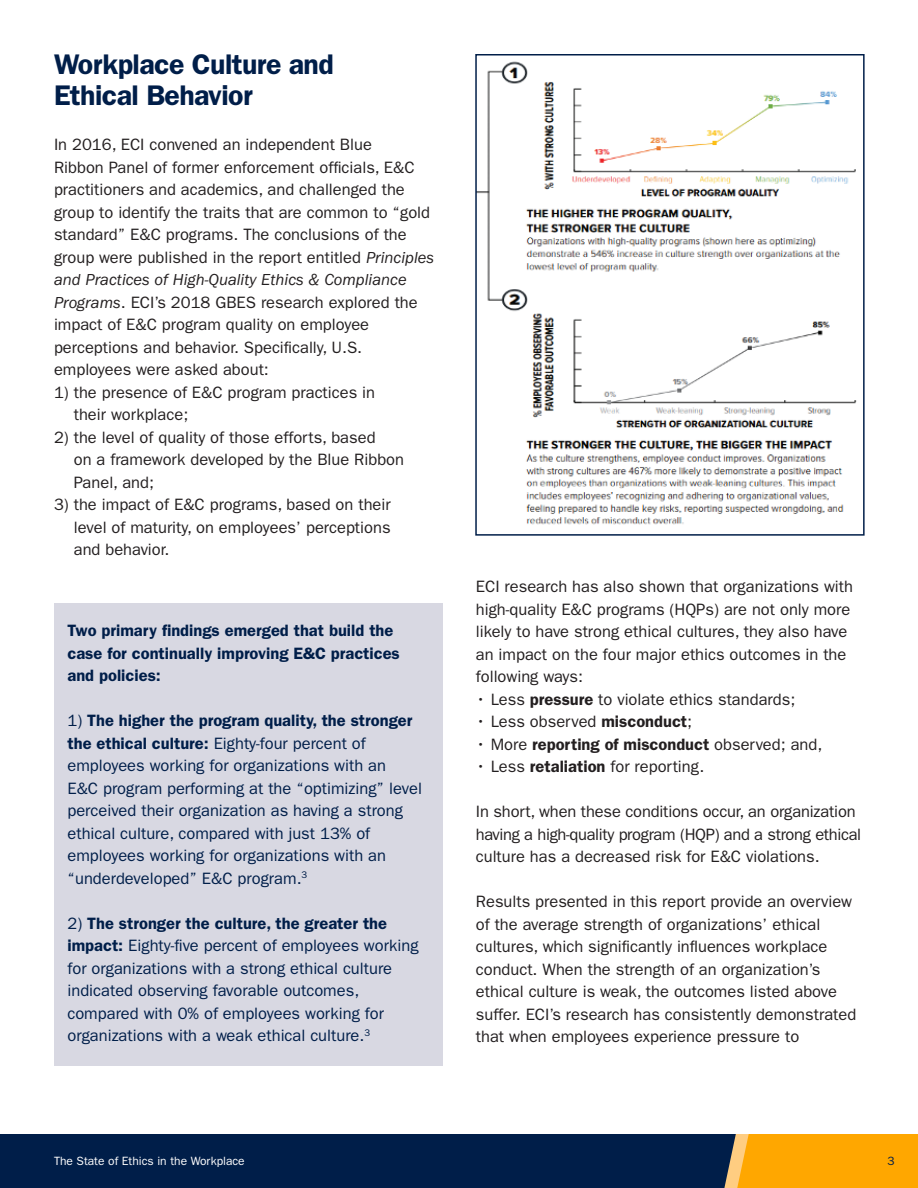
<style>
.page{position:relative;width:918px;height:1188px;background:#fff}
.page>*{position:absolute;margin:0;border:0;box-sizing:border-box;transform-origin:0 0}
.t1{font:600 28.5px/31.5px "ITC Franklin Gothic Std";letter-spacing:-.02em;color:#001e49}
.body_copy{font:16.5px/22.5px "ITC Franklin Gothic Std";color:#231f20}
.body_copy-2{font:16.5px/22.5px "ITC Franklin Gothic Std";color:#001e49}
.body_copy-3{font:600 16.5px/22.5px "ITC Franklin Gothic Std";color:#001e49}
.body_copy-4{font:600 16.5px "ITC Franklin Gothic Std";color:#231f20}
.t2{font:12px "ITC Franklin Gothic Std";color:#fff}
.t3{font:12px "ITC Franklin Gothic Std";color:#001e49}
.s1{font-style:italic}
.s2{font-weight:600}
.s3{font-weight:400}
</style>
<div class="page">
<div style="left:0;top:1134px;width:736px;height:54px;background:#001e49"></div>
<svg style="left:724px;top:1134px;width:194px;height:54px;background:#f6a40b"></svg>
<div style="left:54px;top:604px;width:388px;height:462px;background:#d8d8e2"></div>
<img style="left:478px;top:61px;width:379px;height:464px">
<div style="left:475px;top:54px;width:390px;height:482px;border:2px solid #001e49"></div>
<p class="t1" style="left:54px;top:48px;width:281px">Workplace Culture and<br>Ethical Behavior</p>
<p class="body_copy" style="left:54px;top:133px;width:382px">In 2016, ECI convened an independent Blue<br>Ribbon Panel of former enforcement officials, E&amp;C practitioners and academics, and challenged the group to identify the traits that are common to “gold standard” E&amp;C programs. The conclusions of the group were published in the report entitled <span class="s1">Principles and Practices of High-Quality Ethics &amp; Compliance Programs</span>. ECI’s 2018 GBES research explored the impact of E&amp;C program quality on employee perceptions and behavior. Specifically, U.S. employees were asked about:</p>
<p class="body_copy" style="left:74px;top:381px;width:303px;text-indent:-20px">1) the presence of E&amp;C program practices in their workplace;</p>
<p class="body_copy" style="left:74px;top:426px;width:332px;text-indent:-20px">2) the level of quality of those efforts, based<br>on a framework developed by the Blue Ribbon<br>Panel, and;</p>
<p class="body_copy" style="left:74px;top:493px;width:318px;text-align:justify;text-indent:-20px">3) the impact of E&amp;C programs, based on their level of maturity, on employees’ perceptions and behavior.</p>
<p class="body_copy-3" style="left:68px;top:619px;width:334px">Two primary findings emerged that build the case for continually improving E&amp;C practices and policies:</p>
<p class="body_copy-2" style="left:68px;top:709px;width:356px">1) <span class="s2">The higher the program quality, the stronger the ethical culture:</span> Eighty-four percent of employees working for organizations with an<br>E&amp;C program performing at the “optimizing” level perceived their organization as having a strong ethical culture, compared with just 13% of employees working for organizations with an “underdeveloped” E&amp;C program.<sup>3</sup></p>
<p class="body_copy-2" style="left:68px;top:912px;width:353px">2) <span class="s2">The stronger the culture, the greater the impact:</span> Eighty-five percent of employees working for organizations with a strong ethical culture indicated observing favorable outcomes, compared with 0% of employees working for organizations with a weak ethical culture.<sup>3</sup></p>
<p class="body_copy" style="left:476px;top:576px;width:379px">ECI research has also shown that organizations with high-quality E&amp;C programs (HQPs) are not only more likely to have strong ethical cultures, they also have an impact on the four major ethics outcomes in the following ways:</p>
<p class="body_copy" style="left:476px;top:688px;width:321px">• Less <span class="s2">pressure</span> to violate ethics standards;</p>
<p class="body_copy" style="left:476px;top:711px;width:218px">• Less observed <span class="s2">misconduct</span>;</p>
<p class="body_copy-4" style="left:476px;top:734px;width:348px"><span class="s3">• More</span> reporting of misconduct <span class="s3">observed; and,</span></p>
<p class="body_copy" style="left:476px;top:756px;width:230px">• Less <span class="s2">retaliation</span> for reporting.</p>
<p class="body_copy" style="left:476px;top:801px;width:387px">In short, when these conditions occur, an organization having a high-quality program (HQP) and a strong ethical culture has a decreased risk for E&amp;C violations.</p>
<p class="body_copy" style="left:476px;top:891px;width:382px">Results presented in this report provide an overview of the average strength of organizations’ ethical cultures, which significantly influences workplace conduct. When the strength of an organization’s ethical culture is weak, the outcomes listed above suffer. ECI’s research has consistently demonstrated that when employees experience pressure to</p>
<p class="t2" style="left:54px;top:1154px;width:192px">The State of Ethics in the Workplace</p>
<p class="t3" style="left:887px;top:1154px;width:9px">3</p>
</div>
